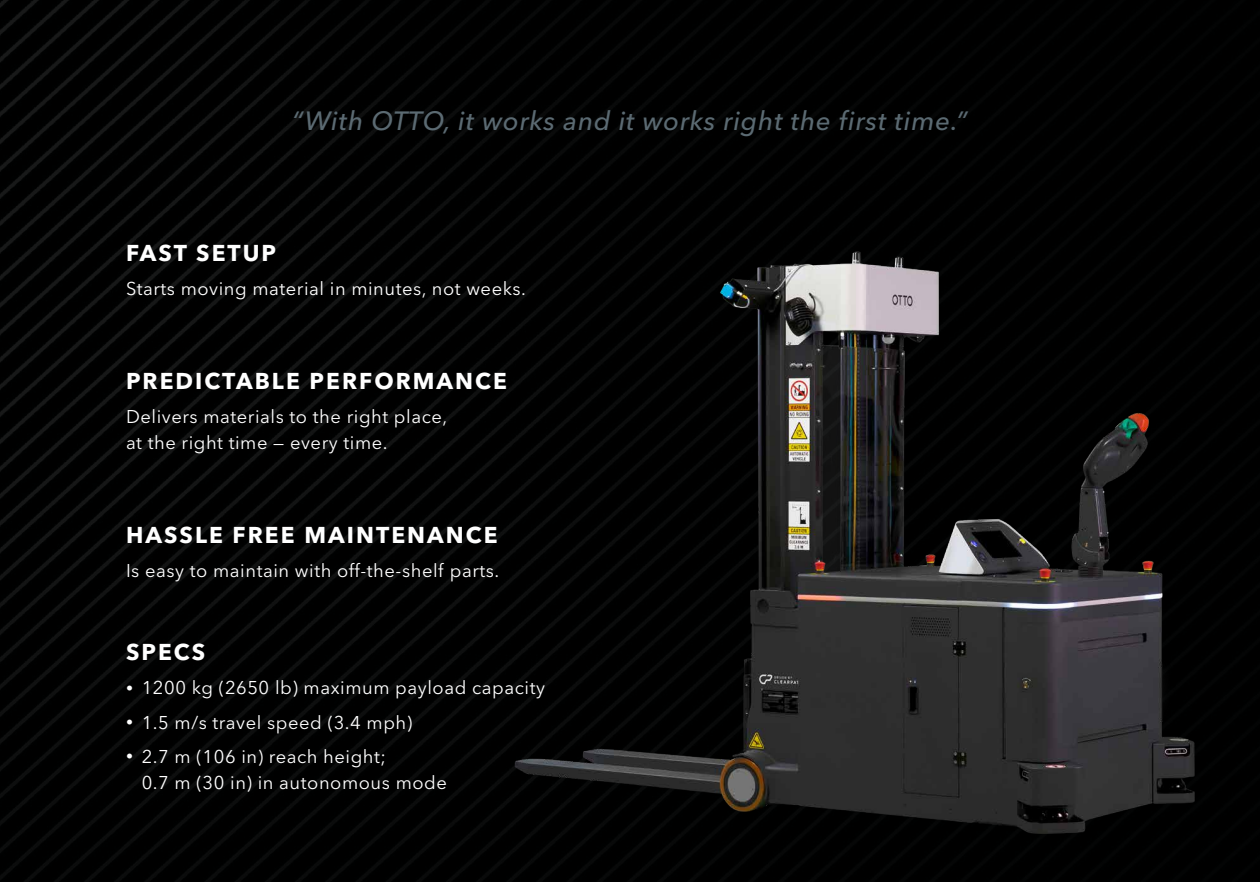
<style>
.page{position:relative;width:1260px;height:882px;background:#000101}
.page>*{position:absolute;margin:0;border:0;box-sizing:border-box;transform-origin:0 0}
.t1{font:italic 500 26.25px "Avenir Next LT Pro";letter-spacing:.03em;color:#5b6a72}
.t2{font:700 22.75px "Avenir Next LT Pro";letter-spacing:.09em;color:#fff}
.t3{font:18.38px/26.2px "Avenir Next LT Pro";letter-spacing:.03em;color:#fff}
.s1{font-size:14px}
</style>
<div class="page">
<img style="left:513px;top:225px;width:682px;height:609px">
<h1 class="t1" style="left:292px;top:105px;width:677px">“With OTTO, it works and it works right the first time.”</h1>
<p class="t2" style="left:126px;top:239px;width:152px">FAST SETUP</p>
<p class="t3" style="left:126px;top:276px;width:402px">Starts moving material in minutes, not weeks.</p>
<p class="t2" style="left:126px;top:367px;width:382px">PREDICTABLE PERFORMANCE</p>
<p class="t3" style="left:126px;top:404px;width:323px">Delivers materials to the right place, at the right time — every time.</p>
<p class="t2" style="left:126px;top:521px;width:373px">HASSLE FREE MAINTENANCE</p>
<p class="t3" style="left:126px;top:558px;width:375px">Is easy to maintain with off-the-shelf parts.</p>
<p class="t2" style="left:126px;top:638px;width:81px">SPECS</p>
<p class="t3" style="left:126px;top:675px;width:421px"><span class="s1">•</span> 1200 kg (2650 lb) maximum payload capacity</p>
<p class="t3" style="left:126px;top:709px;width:288px"><span class="s1">•</span> 1.5 m/s travel speed (3.4 mph)</p>
<p class="t3" style="left:142px;top:743px;width:307px;text-indent:-16px"><span class="s1">•</span> 2.7 m (106 in) reach height;<br>0.7 m (30 in) in autonomous mode</p>
</div>
